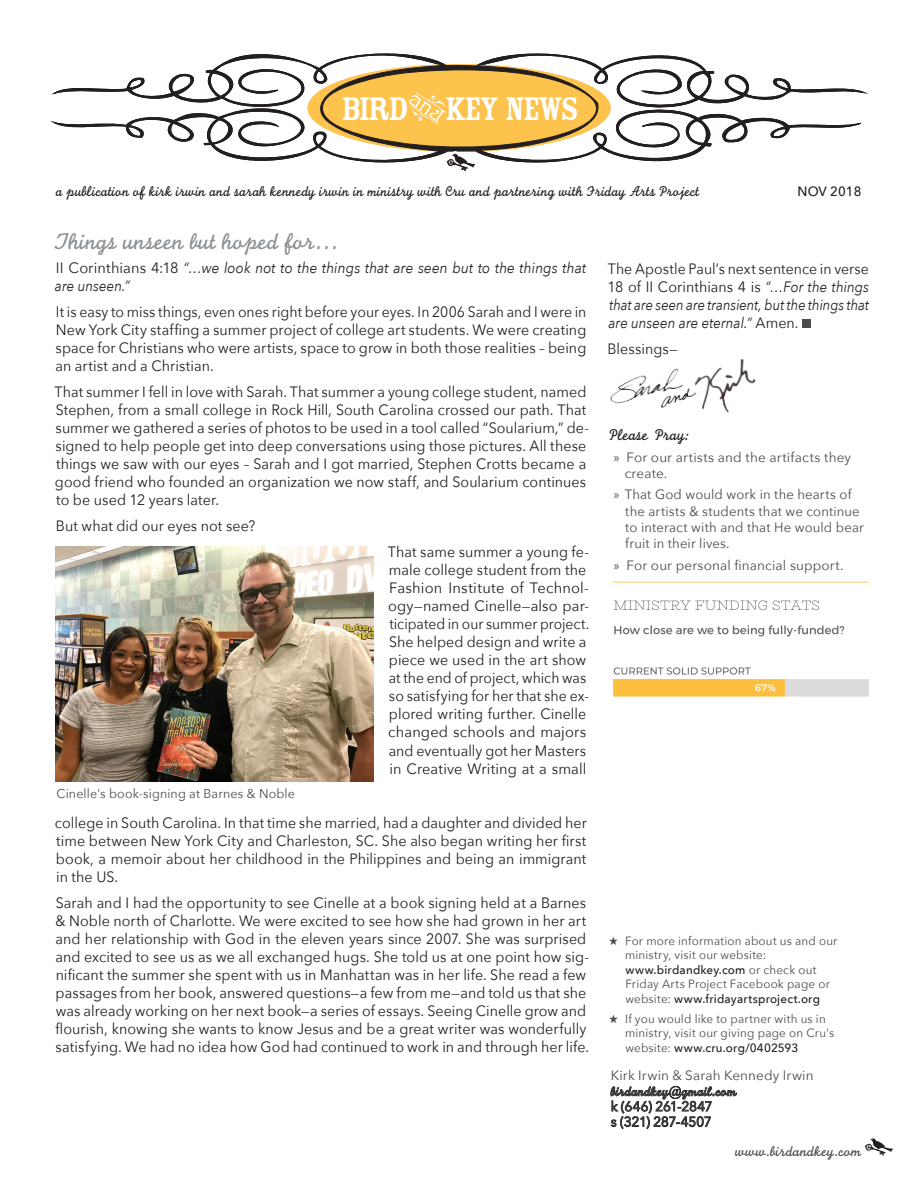
<style>
.page{position:relative;width:918px;height:1188px;background:#fff}
.page>*{position:absolute;margin:0;border:0;box-sizing:border-box;transform-origin:0 0}
.t1{font:36px "Rosewood Std Fill";letter-spacing:-.08em;color:#fff;scale:.96 1}
.title_-_black{font:24px "Monoline Script MT Std";color:#8a9095}
.pray{font:16.5px "Monoline Script MT Std";color:#231f20;scale:.96 1}
.BODY{font:15px/18.1px "Avenir Next";letter-spacing:.005em;color:#231f20;scale:.95 1}
.BODY-2{font:15px/18.1px "Avenir Next";letter-spacing:.005em;color:#231f20;text-align:justify;scale:.94 1}
.BODY-3{font:italic 15px/18px "Avenir Next";letter-spacing:.005em;color:#231f20;text-align:justify;scale:.89 1}
.t2{font:15px "Monoline Script MT Std";letter-spacing:.01em;color:#231f20;scale:.96 1}
.BODY-4{font:italic 15px/18.1px "Avenir Next";letter-spacing:.005em;color:#231f20;scale:.91 1}
.t3{font:15px "Monoline Script MT Std";letter-spacing:.01em;color:#4b4c4d}
.contact_info___name2{font:13.5px/16.2px "Avenir Next";letter-spacing:.01em;color:#4b4c4d}
.email_addy{font:13.5px "Avenir Next";letter-spacing:-.015em;color:#4b4c4d}
.email_addy-2{font:13.5px "Monoline Script MT Std";letter-spacing:.01em;color:#4b4c4d}
.t4{font:500 13.5px "Avenir Next";letter-spacing:.01em;color:#231f20;scale:.96 1}
.captions{font:12.9px "Avenir Next";letter-spacing:.01em;color:#4b4c4d}
.t5{font:12px/14.4px "Avenir Next";letter-spacing:.015em;color:#4b4c4d}
.s1{font-style:normal}
.s2{font-family:"Myriad Pro"}
.s3{font-weight:500;color:#231f20}
</style>
<div class="page">
<svg style="left:50px;top:53px;width:818px;height:112px"></svg>
<svg style="left:865px;top:1138px;width:28px;height:18px"></svg>
<svg style="left:447px;top:151px;width:28px;height:20px"></svg>
<div style="left:802px;top:320px;width:9px;height:8px;background:#4b4c4d"></div>
<img style="left:610px;top:359px;width:146px;height:54px">
<img style="left:613px;top:581px;width:256px;height:116px">
<svg style="left:611px;top:1086px;width:125px;height:43px"></svg>
<img style="left:56px;top:546px;width:318px;height:236px">
<h1 class="t1" style="left:341px;top:90px;width:249px">BIRD KEY NEWS</h1>
<p class="t2" style="left:56px;top:182px;width:672px">a publication of kirk irwin and sarah kennedy irwin in ministry with Cru and partnering with Friday Arts Project</p>
<p class="t4" style="left:798px;top:180px;width:68px">NOV 2018</p>
<p class="title_-_black" style="left:53px;top:227px;width:287px">Things unseen but hoped for…</p>
<p class="BODY-4" style="left:55px;top:258px;width:585px"><span class="s1">II Corinthians 4:18</span> “…we look not to the things that are seen but to the things that are unseen.”</p>
<p class="BODY-2" style="left:55px;top:302px;width:566px">It is easy to miss things, even ones right before your eyes. In 2006 Sarah and I were in New York City staffing a summer project of college art students. We were creating space for Christians who were artists, space to grow in both those realities – being an artist and a Christian.</p>
<p class="BODY" style="left:54px;top:382px;width:564px">That summer I fell in love with Sarah. That summer a young college student, named Stephen, from a small college in Rock Hill, South Carolina crossed our path. That summer we gathered a series of photos to be used in a tool called “Soularium,” de&shy;signed to help people get into deep conversations using those pictures. All these things we saw with our eyes – Sarah and I got married, Stephen Crotts became a good friend who founded an organization we now staff, and Soularium continues to be used 12 years later.</p>
<p class="BODY" style="left:56px;top:516px;width:211px">But what did our eyes not see?</p>
<p class="BODY" style="left:388px;top:542px;width:214px">That same summer a young fe&shy;male college student from the<br>Fashion Institute of Technol&shy;ogy—named Cinelle—also par&shy;ticipated in our summer project.<br>She helped design and write a piece we used in the art show at the end of project, which was so satisfying for her that she ex&shy;plored writing further. Cinelle changed schools and majors and eventually got her Masters in Creative Writing at a small</p>
<p class="BODY" style="left:55px;top:813px;width:561px;text-align:justify">college in South Carolina. In that time she married, had a daughter and divided her time between New York City and Charleston, SC. She also began writing her first book, a memoir about her childhood in the Philippines and being an immigrant in the US.</p>
<p class="BODY" style="left:55px;top:893px;width:564px">Sarah and I had the opportunity to see Cinelle at a book signing held at a Barnes &amp; Noble north of Charlotte. We were excited to see how she had grown in her art and her relationship with God in the eleven years since 2007. She was surprised and excited to see us as we all exchanged hugs. She told us at one point how sig&shy;nificant the summer she spent with us in Manhattan was in her life. She read a few passages from her book, answered questions—a few from me—and told us that she was already working on her next book—a series of essays. Seeing Cinelle grow and flourish, knowing she wants to know Jesus and be a great writer was wonderfully satisfying. We had no idea how God had continued to work in and through her life.</p>
<p class="captions" style="left:57px;top:783px;width:240px">Cinelle's book-signing at Barnes &amp; Noble</p>
<p class="BODY-3" style="left:608px;top:259px;width:295px"><span class="s1">The Apostle Paul’s next sentence in verse 18 of II Corinthians 4 is</span> “…For the things that are seen are transient, but the things that are unseen are eternal.” <span class="s1">Amen.</span></p>
<p class="BODY" style="left:608px;top:339px;width:76px">Blessings—</p>
<p class="pray" style="left:609px;top:425px;width:84px">Please Pray:</p>
<p class="contact_info___name2" style="left:625px;top:448px;width:228px;text-indent:-11px"><span class="s2">»</span> For our artists and the artifacts they create.</p>
<p class="contact_info___name2" style="left:625px;top:486px;width:240px;text-indent:-11px"><span class="s2">»</span> That God would work in the hearts of the artists &amp; students that we continue to interact with and that He would bear fruit in their lives.</p>
<p class="contact_info___name2" style="left:614px;top:557px;width:231px"><span class="s2">»</span> For our personal financial support.</p>
<p class="t5" style="left:625px;top:933px;width:214px;text-indent:-16px">★ For more information about us and our ministry, visit our website: <span class="s3">www.birdandkey.com</span> or check out Friday Arts Project Facebook page or website: <span class="s3">www.fridayartsproject.org</span></p>
<p class="t5" style="left:625px;top:1011px;width:211px;text-indent:-16px">★ If you would like to partner with us in ministry, visit our giving page on Cru's website: <span class="s3">www.cru.org/0402593</span></p>
<p class="contact_info___name2" style="left:611px;top:1067px;width:204px">Kirk Irwin &amp; Sarah Kennedy Irwin</p>
<p class="email_addy-2" style="left:611px;top:1083px;width:127px">birdandkey@gmail.com</p>
<p class="email_addy" style="left:611px;top:1095px;width:103px">k (646) 261-2847</p>
<p class="email_addy" style="left:611px;top:1110px;width:102px">s (321) 287-4507</p>
<p class="t3" style="left:735px;top:1142px;width:128px">www.birdandkey.com</p>
</div>
